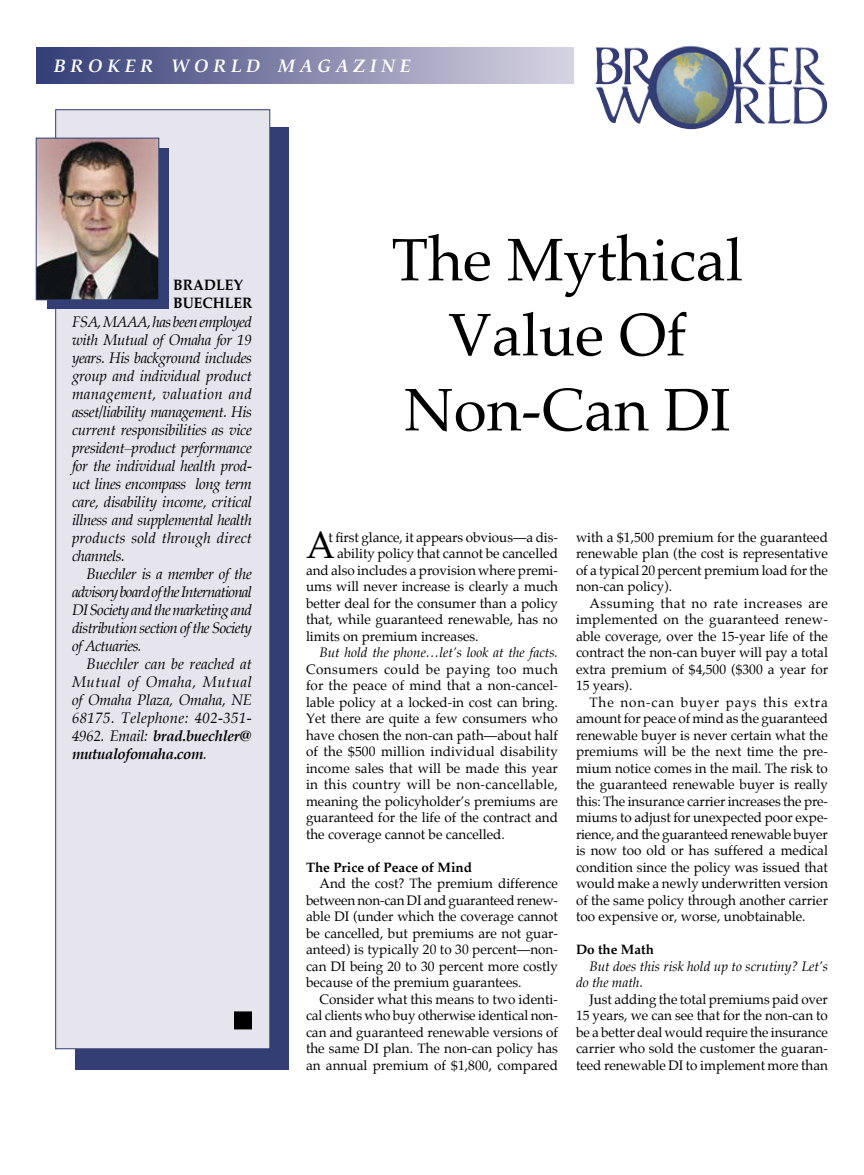
<style>
.page{position:relative;width:864px;height:1175px;background:#fff}
.page>*{position:absolute;margin:0;border:0;box-sizing:border-box;transform-origin:0 0}
.t1{font:60px/75px "Palatino";color:#000;text-align:center}
.t2{font:37.2px "Palatino";color:#000}
.t3{font:italic 700 18px "Palatino";color:#fff}
.t4{font:italic 15px/18px "Palatino";letter-spacing:-.01em;color:#000;text-align:justify}
.t5{font:700 15px/18px "Palatino";color:#000;scale:.95 1}
.t6{font:13.5px/16.5px "Palatino";color:#000;text-align:justify}
.t7{font:italic 13.5px/16.5px "Palatino";color:#000}
.t8{font:700 13.5px "Palatino";color:#000}
.s1{font-weight:700}
</style>
<div class="page">
<div style="left:75px;top:128px;width:214px;height:942px;background:#333e75"></div>
<div style="left:56px;top:110px;width:214px;height:938px;background:#e6e4ec"></div>
<div style="left:56px;top:110px;width:214px;height:938px;border:1px solid #333e75"></div>
<div style="left:47px;top:148px;width:122px;height:161px;background:#333e75"></div>
<div style="left:235px;top:1012px;width:16px;height:16px;background:#000"></div>
<div style="left:234px;top:1011px;width:18px;height:18px;border:2px solid #000"></div>
<img style="left:38px;top:140px;width:119px;height:158px">
<div style="left:36px;top:138px;width:123px;height:162px;border:1px solid #333e75"></div>
<svg style="left:36px;top:48px;width:538px;height:35px;background:#8587ab"></svg>
<img style="left:595px;top:45px;width:230px;height:85px">
<h3 class="t3" style="left:54px;top:55px;width:358px">B R O K E R W O R L D M A G A Z I N E</h3>
<p class="t5" style="left:173px;top:275px;width:85px">BRADLEY<br>BUECHLER</p>
<p class="t4" style="left:72px;top:313px;width:182px">FSA, MAAA, has been employed with Mutual of Omaha for 19 years. His background includes group and individual product management, valuation and asset/liability management. His current responsibilities as vice president–product performance for the individual health prod&shy;uct lines encompass long term care, disability income, critical illness and supplemental health products sold through direct channels.</p>
<p class="t4" style="left:72px;top:565px;width:182px;text-indent:14px">Buechler is a member of the advisory board of the International DI Society and the marketing and distribution section of the Society of Actuaries.</p>
<p class="t4" style="left:72px;top:655px;width:182px;text-indent:15px">Buechler can be reached at Mutual of Omaha, Mutual of Omaha Plaza, Omaha, NE 68175. Telephone: 402-351- 4962. Email: <span class="s1">brad.buechler@ mutualofomaha.com</span>.</p>
<h1 class="t1" style="left:391px;top:224px;width:353px">The Mythical<br>Value Of<br>Non-Can DI</h1>
<p class="t6" style="left:329px;top:529px;width:231px">t first glance, it appears obvious—a dis-</p>
<p class="t6" style="left:337px;top:545px;width:222px">ability policy that cannot be cancelled</p>
<p class="t6" style="left:306px;top:562px;width:253px">and also includes a provision where premi-</p>
<p class="t6" style="left:306px;top:578px;width:254px">ums will never increase is clearly a much</p>
<p class="t6" style="left:306px;top:595px;width:253px">better deal for the consumer than a policy</p>
<p class="t6" style="left:306px;top:611px;width:254px">that, while guaranteed renewable, has no</p>
<p class="t6" style="left:306px;top:628px;width:174px">limits on premium increases.</p>
<p class="t7" style="left:320px;top:644px;width:240px">But hold the phone…let’s look at the facts.</p>
<p class="t6" style="left:306px;top:661px;width:254px">Consumers could be paying too much for the peace of mind that a non-cancel&shy;lable policy at a locked-in cost can bring.<br>Yet there are quite a few consumers who have chosen the non-can path—about half of the $500 million individual disability income sales that will be made this year in this country will be non-cancellable, meaning the policyholder’s premiums are guaranteed for the life of the contract and the coverage cannot be cancelled.</p>
<p class="t8" style="left:306px;top:859px;width:168px">The Price of Peace of Mind</p>
<p class="t6" style="left:306px;top:875px;width:254px;text-indent:14px">And the cost? The premium difference between non-can DI and guaranteed renew&shy;able DI (under which the coverage cannot be cancelled, but premiums are not guar&shy;anteed) is typically 20 to 30 percent—non&shy;can DI being 20 to 30 percent more costly because of the premium guarantees.</p>
<p class="t6" style="left:306px;top:991px;width:254px;text-indent:14px">Consider what this means to two identi&shy;cal clients who buy otherwise identical non&shy;can and guaranteed renewable versions of the same DI plan. The non-can policy has an annual premium of $1,800, compared</p>
<h2 class="t2" style="left:306px;top:524px;width:30px">A</h2>
<p class="t6" style="left:576px;top:529px;width:254px">with a $1,500 premium for the guaranteed renewable plan (the cost is representative of a typical 20 percent premium load for the non-can policy).</p>
<p class="t6" style="left:576px;top:595px;width:254px;text-indent:14px">Assuming that no rate increases are implemented on the guaranteed renew&shy;able coverage, over the 15-year life of the contract the non-can buyer will pay a total extra premium of $4,500 ($300 a year for 15 years).</p>
<p class="t6" style="left:576px;top:694px;width:254px;text-indent:14px">The non-can buyer pays this extra amount for peace of mind as the guaranteed renewable buyer is never certain what the premiums will be the next time the pre&shy;mium notice comes in the mail. The risk to the guaranteed renewable buyer is really this: The insurance carrier increases the pre&shy;miums to adjust for unexpected poor expe&shy;rience, and the guaranteed renewable buyer is now too old or has suffered a medical condition since the policy was issued that would make a newly underwritten version of the same policy through another carrier too expensive or, worse, unobtainable.</p>
<p class="t8" style="left:576px;top:941px;width:79px">Do the Math</p>
<p class="t7" style="left:576px;top:958px;width:253px;text-indent:14px">But does this risk hold up to scrutiny? Let’s do the math.</p>
<p class="t6" style="left:576px;top:991px;width:254px;text-indent:14px">Just adding the total premiums paid over 15 years, we can see that for the non-can to be a better deal would require the insurance carrier who sold the customer the guaran&shy;teed renewable DI to implement more than</p>
</div>
